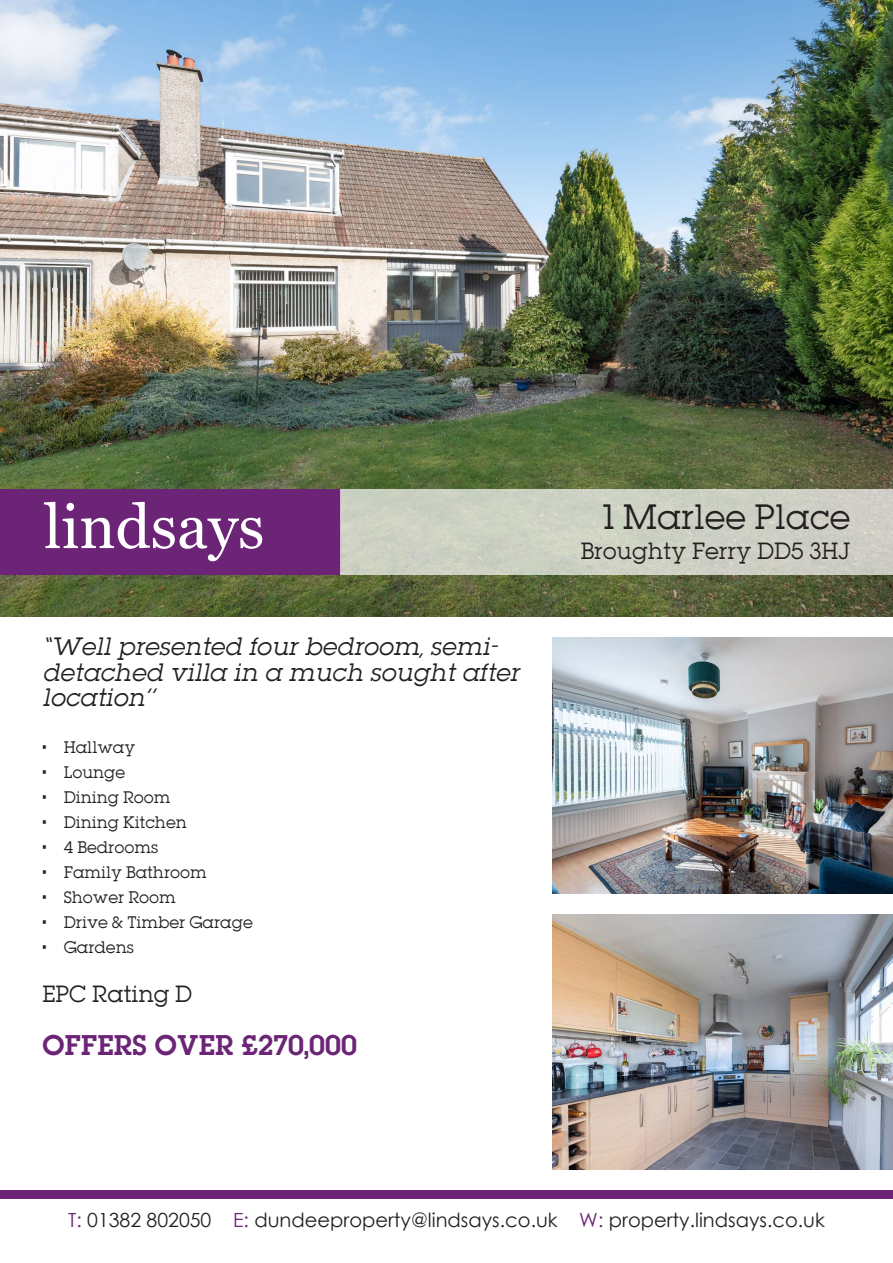
<style>
.page{position:relative;width:893px;height:1263px;background:#fff}
.page>*{position:absolute;margin:0;border:0;box-sizing:border-box;transform-origin:0 0}
.t1{font:31.5px "Lubalin";color:#231f20}
.t2{font:25.5px "Lubalin Demi";color:#6c2476}
.t3{font:italic 22.5px/25.5px "Lubalin";color:#231f20}
.t4{font:21px "Lubalin";color:#231f20}
.t5{font:19.5px "Century Gothic";color:#231f20}
.t6{font:15px "Lubalin";color:#231f20}
.s1{color:#6c2476}
</style>
<div class="page">
<img style="left:0;top:0;width:893px;height:617px">
<img style="left:553px;top:638px;width:340px;height:255px">
<img style="left:553px;top:914px;width:340px;height:255px">
<div style="left:0;top:489px;width:340px;height:85px;background:#6c2476"></div>
<svg style="left:44px;top:502px;width:218px;height:59px"></svg>
<div style="left:0;top:1191px;width:893px;height:8px;background:#6c2476"></div>
<div style="left:340px;top:489px;width:553px;height:85px;background:#cdd0c3"></div>
<h3 class="t3" style="left:43px;top:634px;width:478px">“Well presented four bedroom, semi&shy;detached villa in a much sought after location’’</h3>
<p class="t6" style="left:43px;top:737px;width:94px">• Hallway</p>
<p class="t6" style="left:43px;top:762px;width:84px">• Lounge</p>
<p class="t6" style="left:43px;top:787px;width:129px">• Dining Room</p>
<p class="t6" style="left:43px;top:812px;width:146px">• Dining Kitchen</p>
<p class="t6" style="left:43px;top:837px;width:117px">• 4 Bedrooms</p>
<p class="t6" style="left:43px;top:862px;width:166px">• Family Bathroom</p>
<p class="t6" style="left:43px;top:887px;width:135px">• Shower Room</p>
<p class="t6" style="left:43px;top:912px;width:212px">• Drive &amp; Timber Garage</p>
<p class="t6" style="left:43px;top:937px;width:93px">• Gardens</p>
<h3 class="t4" style="left:43px;top:980px;width:151px">EPC Rating D</h3>
<h2 class="t2" style="left:43px;top:1027px;width:316px">OFFERS OVER £270,000</h2>
<h1 class="t1" style="left:602px;top:496px;width:250px">1 Marlee Place</h1>
<h3 class="t4" style="left:581px;top:536px;width:271px">Broughty Ferry DD5 3HJ</h3>
<h3 class="t5" style="left:68px;top:1206px;width:758px"><span class="s1">T:</span> 01382 802050 <span class="s1">E:</span> dundeeproperty@lindsays.co.uk <span class="s1">W:</span> property.lindsays.co.uk</h3>
</div>
